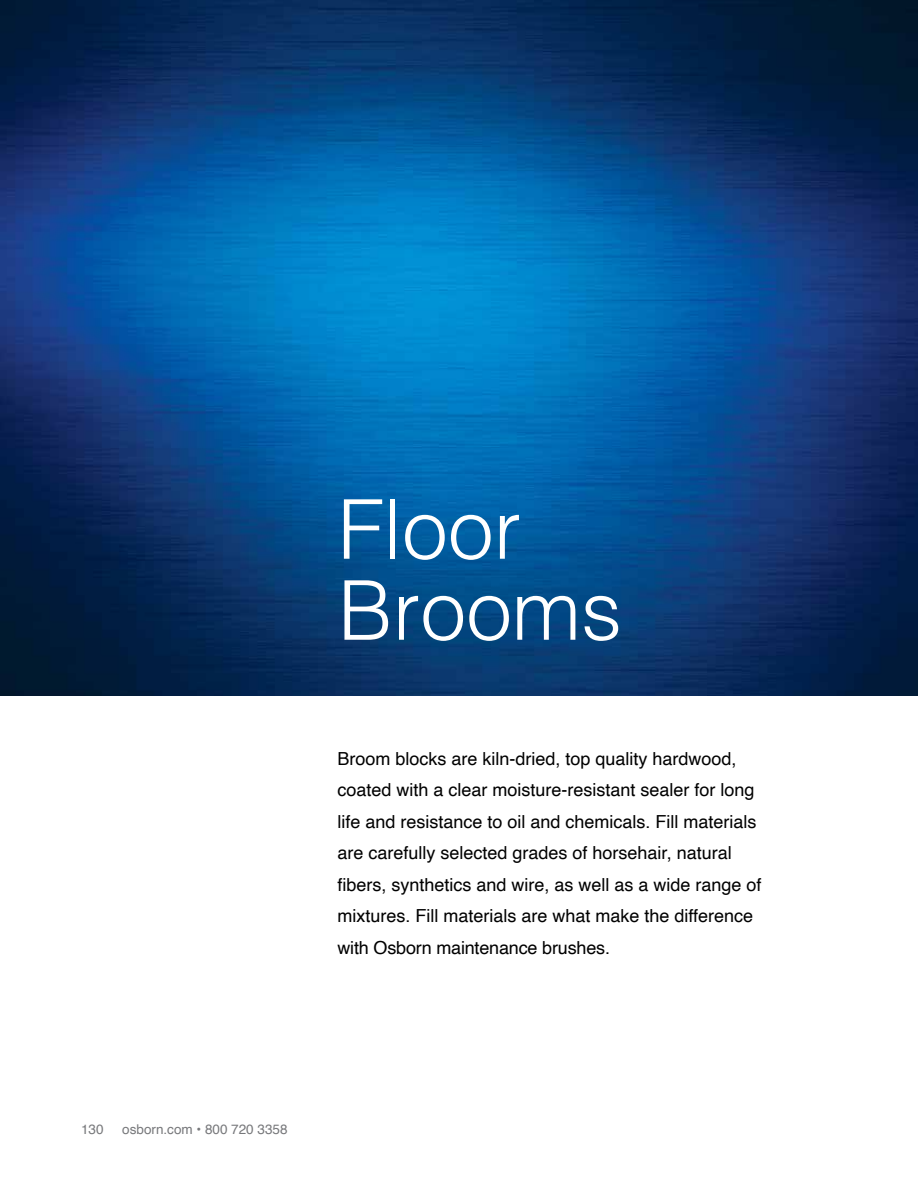
<style>
.page{position:relative;width:918px;height:1188px;background:#fff}
.page>*{position:absolute;margin:0;border:0;box-sizing:border-box;transform-origin:0 0}
.t1{font:300 82.5px/81px "Helvetica";color:#fff}
.t2{font:18px/31.5px "Helvetica";color:#000}
.t3{font:13.5px "Helvetica";color:#77787b}
</style>
<div class="page">
<img style="left:0;top:0;width:918px;height:696px">
<h1 class="t1" style="left:338px;top:483px;width:286px">Floor<br>Brooms</h1>
<p class="t2" style="left:338px;top:743px;width:426px">Broom blocks are kiln-dried, top quality hardwood, coated with a clear moisture-resistant sealer for long life and resistance to oil and chemicals. Fill materials are carefully selected grades of horsehair, natural fibers, synthetics and wire, as well as a wide range of mixtures. Fill materials are what make the difference with Osborn maintenance brushes.</p>
<p class="t3" style="left:81px;top:1119px;width:24px">130</p>
<p class="t3" style="left:122px;top:1119px;width:167px">osborn.com • 800 720 3358</p>
</div>
